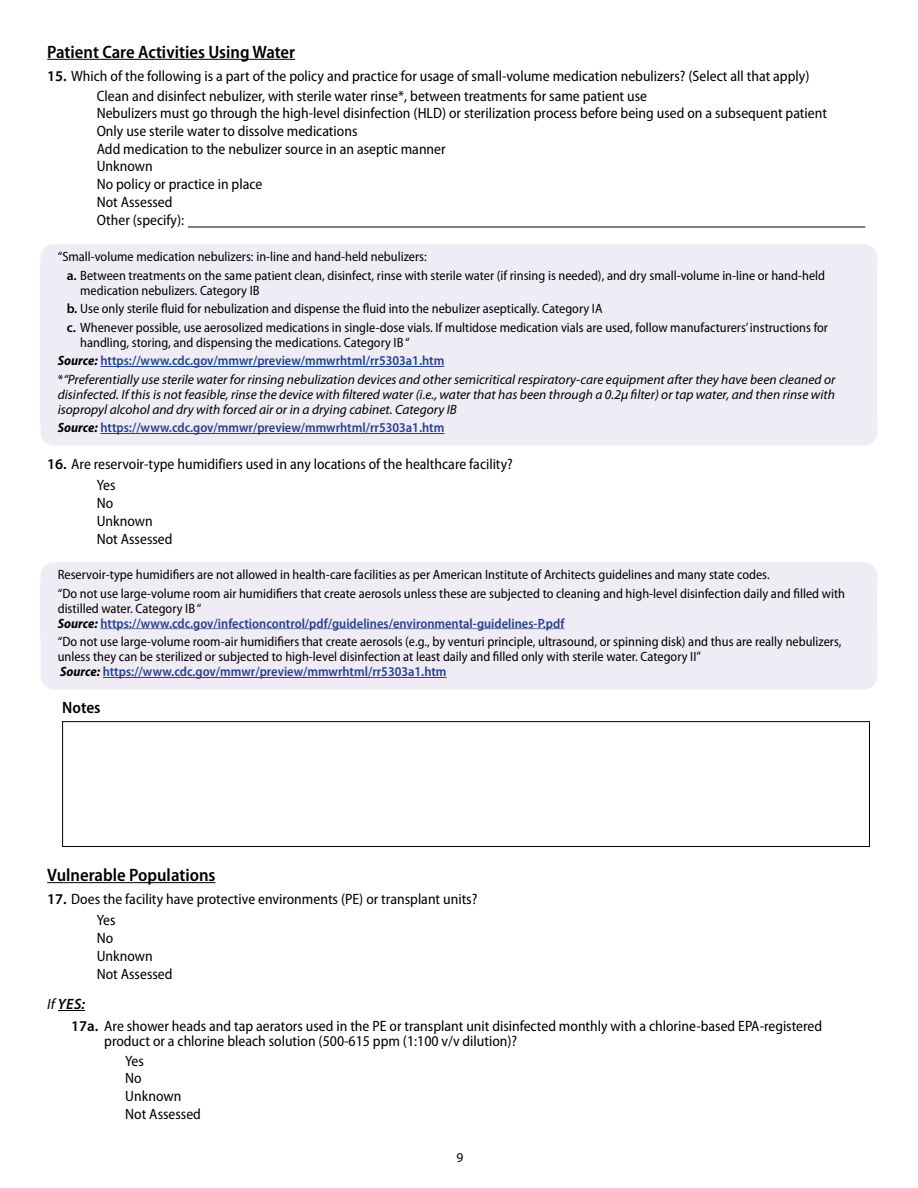
<style>
.page{position:relative;width:918px;height:1188px;background:#fff}
.page>*{position:absolute;margin:0;border:0;box-sizing:border-box;transform-origin:0 0}
.t1{font:600 semi-condensed 18px "Myriad Pro";color:#000}
.t2{font:600 semi-condensed 16.5px "Myriad Pro";color:#000}
.t3{font:semi-condensed 15px/15px "Myriad Pro";color:#000}
.t4{font:italic 600 15px "Myriad Pro";color:#000}
.t5{font:semi-condensed 13.5px/15px "Myriad Pro";color:#000}
.t6{font:italic 13.5px/15px "Myriad Pro";color:#000;text-align:justify}
.t7{font:600 semi-condensed 13.5px "Myriad Pro";color:#25408f}
.t8{font:13.5px "Myriad Pro";color:#000}
.s1{font-weight:600;font-stretch:normal}
.s2{color:#fff}
.s3{font-weight:700;font-style:italic;color:#000}
.s4{font-style:normal}
.s5{font-weight:700;font-style:italic}
.s6{font-weight:600;color:#25408f}
.s7{font-weight:400}
</style>
<div class="page">
<hr style="left:47px;top:59px;width:248px;height:1px;background:#000">
<div style="left:41px;top:244px;width:836px;height:19px;background:#f0ecf5"></div>
<div style="left:40px;top:263px;width:838px;height:42px;background:#f0ecf5"></div>
<div style="left:40px;top:296px;width:838px;height:27px;background:#f0ecf5"></div>
<div style="left:40px;top:315px;width:838px;height:42px;background:#f0ecf5"></div>
<div style="left:40px;top:348px;width:838px;height:27px;background:#f0ecf5"></div>
<hr style="left:100px;top:366px;width:344px;height:1px;background:#25408f">
<div style="left:40px;top:367px;width:838px;height:57px;background:#f0ecf5"></div>
<div style="left:41px;top:415px;width:837px;height:31px;background:#f0ecf5"></div>
<hr style="left:100px;top:433px;width:344px;height:1px;background:#25408f">
<div style="left:41px;top:562px;width:836px;height:19px;background:#f0ecf5"></div>
<div style="left:40px;top:581px;width:838px;height:57px;background:#f0ecf5"></div>
<div style="left:41px;top:629px;width:837px;height:60px;background:#f0ecf5"></div>
<hr style="left:103px;top:677px;width:344px;height:1px;background:#25408f">
<hr style="left:47px;top:882px;width:169px;height:1px;background:#000">
<svg style="left:58px;top:1010px;width:27px;height:1px"></svg>
<div style="left:62px;top:721px;width:808px;height:126px;border:1px solid #000"></div>
<hr style="left:188px;top:227px;width:677px;height:1px;background:#000">
<h3 class="t1" style="left:47px;top:42px;width:249px">Patient Care Activities Using Water</h3>
<p class="t3" style="left:47px;top:69px;width:764px"><span class="s1">15.</span> Which of the following is a part of the policy and practice for usage of small-volume medication nebulizers? (Select all that apply)</p>
<p class="t3" style="left:76px;top:88px;width:573px"><span class="s2">■</span> Clean and disinfect nebulizer, with sterile water rinse*, between treatments for same patient use</p>
<p class="t3" style="left:76px;top:106px;width:753px"><span class="s2">■</span> Nebulizers must go through the high-level disinfection (HLD) or sterilization process before being used on a subsequent patient</p>
<p class="t3" style="left:76px;top:124px;width:283px"><span class="s2">■</span> Only use sterile water to dissolve medications</p>
<p class="t3" style="left:76px;top:142px;width:372px"><span class="s2">■</span> Add medication to the nebulizer source in an aseptic manner</p>
<p class="t3" style="left:76px;top:159px;width:79px"><span class="s2">■</span> Unknown</p>
<p class="t3" style="left:76px;top:177px;width:188px"><span class="s2">■</span> No policy or practice in place</p>
<p class="t3" style="left:76px;top:195px;width:98px"><span class="s2">■</span> Not Assessed</p>
<p class="t3" style="left:76px;top:212px;width:110px"><span class="s2">■</span> Other (specify):</p>
<p class="t5" style="left:58px;top:249px;width:371px">“Small-volume medication nebulizers: in-line and hand-held nebulizers:</p>
<p class="t5" style="left:80px;top:268px;width:746px;text-indent:-14px"><span class="s1">a.</span> Between treatments on the same patient clean, disinfect, rinse with sterile water (if rinsing is needed), and dry small-volume in-line or hand-held medication nebulizers. Category IB</p>
<p class="t5" style="left:67px;top:301px;width:537px"><span class="s1">b.</span> Use only sterile fluid for nebulization and dispense the fluid into the nebulizer aseptically. Category IA</p>
<p class="t5" style="left:80px;top:320px;width:749px;text-indent:-14px"><span class="s1">c.</span> Whenever possible, use aerosolized medications in single-dose vials. If multidose medication vials are used, follow manufacturers’ instructions for handling, storing, and dispensing the medications. Category IB “</p>
<p class="t7" style="left:58px;top:353px;width:388px"><span class="s3">Source:</span> https://www.cdc.gov/mmwr/preview/mmwrhtml/rr5303a1.htm</p>
<p class="t6" style="left:58px;top:372px;width:779px"><span class="s4">*</span>“Preferentially use sterile water for rinsing nebulization devices and other semicritical respiratory-care equipment after they have been cleaned or disinfected. If this is not feasible, rinse the device with filtered water (i.e., water that has been through a 0.2µ filter) or tap water, and then rinse with isopropyl alcohol and dry with forced air or in a drying cabinet. Category IB</p>
<p class="t7" style="left:58px;top:420px;width:388px"><span class="s3">Source:</span> https://www.cdc.gov/mmwr/preview/mmwrhtml/rr5303a1.htm</p>
<p class="t3" style="left:47px;top:457px;width:467px"><span class="s1">16.</span> Are reservoir-type humidifiers used in any locations of the healthcare facility?</p>
<p class="t3" style="left:76px;top:478px;width:41px"><span class="s2">●</span> Yes</p>
<p class="t3" style="left:76px;top:496px;width:39px"><span class="s2">●</span> No</p>
<p class="t3" style="left:76px;top:514px;width:79px"><span class="s2">●</span> Unknown</p>
<p class="t3" style="left:76px;top:532px;width:98px"><span class="s2">●</span> Not Assessed</p>
<p class="t5" style="left:58px;top:567px;width:714px">Reservoir-type humidifiers are not allowed in health-care facilities as per American Institute of Architects guidelines and many state codes.</p>
<p class="t5" style="left:58px;top:586px;width:789px">“Do not use large-volume room air humidifiers that create aerosols unless these are subjected to cleaning and high-level disinfection daily and filled with distilled water. Category IB “<br><span class="s5">Source:</span> <span class="s6">https://www.cdc.gov/infectioncontrol/pdf/guidelines/environmental-guidelines-P.pdf</span></p>
<p class="t5" style="left:58px;top:634px;width:785px">“Do not use large-volume room-air humidifiers that create aerosols (e.g., by venturi principle, ultrasound, or spinning disk) and thus are really nebulizers, unless they can be sterilized or subjected to high-level disinfection at least daily and filled only with sterile water. Category II”<br><span class="s5">Source:</span> <span class="s6">https://www.cdc.gov/mmwr/preview/mmwrhtml/rr5303a1.htm</span></p>
<p class="t2" style="left:62px;top:698px;width:40px">Notes</p>
<h3 class="t1" style="left:47px;top:865px;width:170px">Vulnerable Populations</h3>
<p class="t3" style="left:47px;top:892px;width:432px"><span class="s1">17.</span> Does the facility have protective environments (PE) or transplant units?</p>
<p class="t3" style="left:76px;top:913px;width:41px"><span class="s2">●</span> Yes</p>
<p class="t3" style="left:76px;top:931px;width:39px"><span class="s2">●</span> No</p>
<p class="t3" style="left:76px;top:949px;width:79px"><span class="s2">●</span> Unknown</p>
<p class="t3" style="left:76px;top:967px;width:98px"><span class="s2">●</span> Not Assessed</p>
<p class="t4" style="left:47px;top:996px;width:39px"><span class="s7">If</span> YES:</p>
<p class="t3" style="left:104px;top:1019px;width:719px;text-indent:-33px"><span class="s1">17a.</span> Are shower heads and tap aerators used in the PE or transplant unit disinfected monthly with a chlorine-based EPA-registered product or a chlorine bleach solution (500-615 ppm (1:100 v/v dilution)?</p>
<p class="t3" style="left:107px;top:1053px;width:39px"><span class="s2">●</span> Yes</p>
<p class="t3" style="left:107px;top:1071px;width:37px"><span class="s2">●</span> No</p>
<p class="t3" style="left:107px;top:1089px;width:76px"><span class="s2">●</span> Unknown</p>
<p class="t3" style="left:107px;top:1107px;width:96px"><span class="s2">●</span> Not Assessed</p>
<p class="t8" style="left:457px;top:1150px;width:8px">9</p>
</div>
